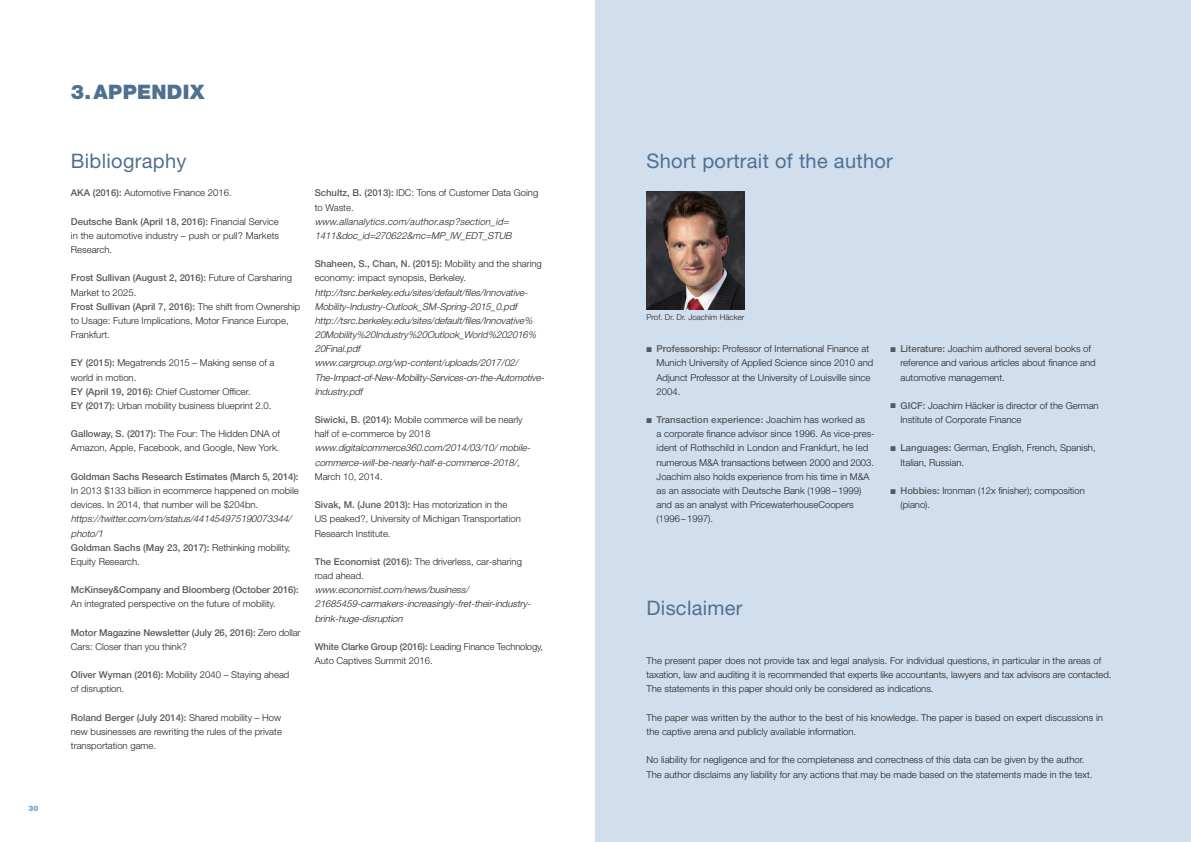
<style>
.page{position:relative;width:1191px;height:842px;background:#fff}
.page>*{position:absolute;margin:0;border:0;box-sizing:border-box;transform-origin:0 0}
.t1{font:20px "Helvetica Neue LT Std";letter-spacing:.015em;color:#4f7091}
.t2{font:900 20px "Helvetica Neue LT Std";letter-spacing:.015em;color:#4f7091}
.t3{font:300 9.5px/14.2px "Helvetica Neue LT Std";color:#231f20}
.t4{font:italic 300 9.5px/14.2px "Helvetica Neue LT Std";color:#231f20}
.t5{font:500 9.5px/14.2px "Helvetica Neue LT Std";letter-spacing:-.01em;color:#57585a}
.t6{font:300 8px "Helvetica Neue LT Std";color:#231f20}
.t7{font:900 7.5px "Helvetica Neue LT Std";color:#71a3cf}
.s1{font-weight:500;color:#57585a}
.s2{font-weight:500;font-style:normal;color:#57585a}
.s3{font-style:normal}
.s4{font-weight:300;color:#231f20}
.s5{color:#57585a}
</style>
<div class="page">
<div style="left:595px;top:0;width:596px;height:842px;background:#d0deee"></div>
<img style="left:646px;top:191px;width:98px;height:118px">
<p class="t7" style="left:28px;top:804px;width:12px">30</p>
<h1 class="t2" style="left:71px;top:80px;width:135px">3.APPENDIX</h1>
<h1 class="t1" style="left:71px;top:149px;width:117px">Bibliography</h1>
<h1 class="t1" style="left:646px;top:149px;width:248px">Short portrait of the author</h1>
<p class="t3" style="left:71px;top:186px;width:162px"><span class="s1">AKA (2016):</span> Automotive Finance 2016.</p>
<p class="t3" style="left:71px;top:214px;width:210px;text-align:justify"><span class="s1">Deutsche Bank (April 18, 2016):</span> Financial Service in the automotive industry – push or pull? Markets Research.</p>
<p class="t3" style="left:71px;top:271px;width:231px"><span class="s1">Frost Sullivan (August 2, 2016):</span> Future of Carsharing Market to 2025.<br><span class="s1">Frost Sullivan (April 7, 2016):</span> The shift from Ownership to Usage: Future Implications, Motor Finance Europe, Frankfurt.</p>
<p class="t3" style="left:71px;top:356px;width:205px"><span class="s1">EY (2015):</span> Megatrends 2015 – Making sense of a world in motion.<br><span class="s1">EY (April 19, 2016):</span> Chief Customer Officer.<br><span class="s1">EY (2017):</span> Urban mobility business blueprint 2.0.</p>
<p class="t3" style="left:71px;top:427px;width:211px"><span class="s1">Galloway, S. (2017):</span> The Four: The Hidden DNA of<br>Amazon, Apple, Facebook, and Google, New York.</p>
<p class="t5" style="left:71px;top:469px;width:229px">Goldman Sachs Research Estimates (March 5, 2014):</p>
<p class="t3" style="left:71px;top:483px;width:229px">In 2013 $133 billion in ecommerce happened on mobile devices. In 2014, that number will be $204bn.</p>
<p class="t4" style="left:71px;top:512px;width:224px">https://twitter.com/om/status/441454975190073344/ photo/1<br><span class="s2">Goldman Sachs (May 23, 2017):</span> <span class="s3">Rethinking mobility, Equity Research.</span></p>
<p class="t5" style="left:71px;top:583px;width:229px">McKinsey&amp;Company and Bloomberg (October 2016):</p>
<p class="t3" style="left:71px;top:597px;width:206px">An integrated perspective on the future of mobility.</p>
<p class="t5" style="left:71px;top:625px;width:231px">Motor Magazine Newsletter (July 26, 2016): <span class="s4">Zero dollar<br>Cars: Closer than you think?</span></p>
<p class="t3" style="left:71px;top:668px;width:220px"><span class="s1">Oliver Wyman (2016):</span> Mobility 2040 – Staying ahead of disruption.</p>
<p class="t3" style="left:71px;top:710px;width:212px;text-align:justify"><span class="s1">Roland Berger (July 2014):</span> Shared mobility – How new businesses are rewriting the rules of the private transportation game.</p>
<p class="t3" style="left:315px;top:186px;width:225px"><span class="s1">Schultz, B. (2013):</span> IDC: Tons of Customer Data Going to Waste.</p>
<p class="t4" style="left:315px;top:214px;width:201px">www.allanalytics.com/author.asp?section_id=<br>1411&amp;doc_id=270622&amp;mc=MP_IW_EDT_STUB</p>
<p class="t3" style="left:315px;top:256px;width:229px"><span class="s1">Shaheen, S., Chan, N. (2015):</span> Mobility and the sharing economy: impact synopsis, Berkeley.</p>
<p class="t4" style="left:315px;top:285px;width:233px">http://tsrc.berkeley.edu/sites/default/files/Innovative-Mobility -Industry -Outlook_SM-Spring-2015_0.pdf http://tsrc.berkeley.edu/sites/default/files/Innovative% 20Mobility%20Industry%20Outlook_World%202016% 20Final.pdf www.cargroup.org/wp-content/uploads/2017/02/ The-Impact-of-New-Mobility -Services-on-the-Automotive-Industry.pdf</p>
<p class="t3" style="left:315px;top:412px;width:209px"><span class="s1">Siwicki, B. (2014):</span> Mobile commerce will be nearly half of e-commerce by 2018</p>
<p class="t4" style="left:315px;top:441px;width:219px">www.digitalcommerce360.com/2014/03/10/mobile&shy;commerce-will-be-nearly -half-e-commerce-2018/<span class="s3">,<br>March 10, 2014.</span></p>
<p class="t3" style="left:315px;top:497px;width:208px"><span class="s1">Sivak, M. (June 2013):</span> Has motorization in the<br>US peaked?, University of Michigan Transportation<br>Research Institute.</p>
<p class="t3" style="left:315px;top:554px;width:209px"><span class="s1">The Economist (2016):</span> The driverless, car-sharing road ahead.</p>
<p class="t4" style="left:315px;top:582px;width:220px">www.economist.com/news/business/<br>21685459-carmakers-increasingly -fret-their-industry - brink-huge-disruption</p>
<p class="t3" style="left:315px;top:639px;width:230px"><span class="s1">White Clarke Group (2016):</span> Leading Finance Technology,<br>Auto Captives Summit 2016.</p>
<p class="t6" style="left:646px;top:312px;width:99px">Prof. Dr. Dr. Joachim Häcker</p>
<p class="t3" style="left:656px;top:342px;width:218px;text-indent:-10px"><span class="s5">■</span> <span class="s1">Professorship:</span> Professor of International Finance at Munich University of Applied Science since 2010 and Adjunct Professor at the University of Louisville since 2004.</p>
<p class="t3" style="left:656px;top:412px;width:220px;text-indent:-10px"><span class="s5">■</span> <span class="s1">Transaction experience:</span> Joachim has worked as<br>a corporate finance advisor since 1996. As vice-pres&shy;ident of Rothschild in London and Frankfurt, he led numerous M&amp;A transactions between 2000 and 2003.<br>Joachim also holds experience from his time in M&amp;A as an associate with Deutsche Bank (1998–1999) and as an analyst with PricewaterhouseCoopers (1996–1997).</p>
<p class="t3" style="left:900px;top:342px;width:197px;text-indent:-10px"><span class="s5">■</span> <span class="s1">Literature:</span> Joachim authored several books of reference and various articles about finance and automotive management.</p>
<p class="t3" style="left:900px;top:398px;width:200px;text-indent:-10px"><span class="s5">■</span> <span class="s1">GICF:</span> Joachim Häcker is director of the German<br>Institute of Corporate Finance</p>
<p class="t3" style="left:900px;top:441px;width:197px;text-indent:-10px"><span class="s5">■</span> <span class="s1">Languages:</span> German, English, French, Spanish,<br>Italian, Russian.</p>
<p class="t3" style="left:900px;top:483px;width:186px;text-indent:-10px"><span class="s5">■</span> <span class="s1">Hobbies:</span> Ironman (12x finisher); composition (piano).</p>
<h1 class="t1" style="left:646px;top:595px;width:98px">Disclaimer</h1>
<p class="t3" style="left:646px;top:653px;width:466px">The present paper does not provide tax and legal analysis. For individual questions, in particular in the areas of taxation, law and auditing it is recommended that experts like accountants, lawyers and tax advisors are contacted.<br>The statements in this paper should only be considered as indications.</p>
<p class="t3" style="left:646px;top:710px;width:458px">The paper was written by the author to the best of his knowledge. The paper is based on expert discussions in the captive arena and publicly available information.</p>
<p class="t3" style="left:646px;top:753px;width:447px">No liability for negligence and for the completeness and correctness of this data can be given by the author.<br>The author disclaims any liability for any actions that may be made based on the statements made in the text.</p>
</div>
